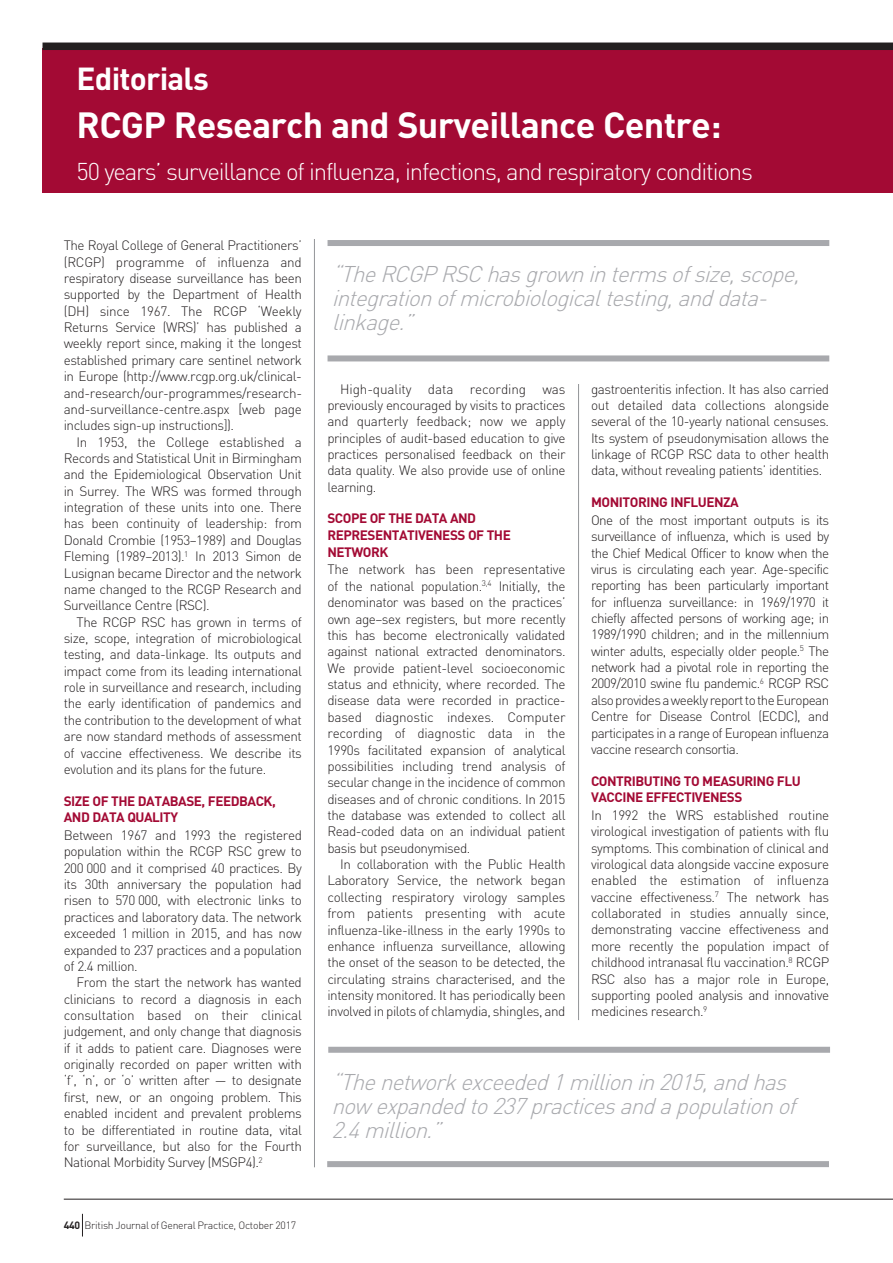
<style>
.page{position:relative;width:893px;height:1263px;background:#fff}
.page>*{position:absolute;margin:0;border:0;box-sizing:border-box;transform-origin:0 0}
.t1{font:700 36px "DIN";letter-spacing:-.02em;color:#fff}
.t2{font:700 31.5px "DIN";letter-spacing:-.025em;color:#fff}
.t3{font:300 24px "DIN";letter-spacing:-.05em;color:#fff}
.t4{font:italic 300 22.5px/24px "DIN";color:#a8a9ad}
.t5{font:300 13.5px/16.4px "DIN";letter-spacing:-.035em;color:#231f20;text-align:justify}
.t6{font:700 13.5px/16.6px "DIN";letter-spacing:-.035em;color:#a30a34}
.t7{font:300 10.5px "DIN";letter-spacing:-.025em;color:#231f20}
.s1{font-weight:700}
</style>
<div class="page">
<div style="left:43px;top:49px;width:850px;height:144px;background:#a30a34"></div>
<hr style="left:314px;top:239px;width:1px;height:928px;background:#939598">
<hr style="left:578px;top:384px;width:1px;height:636px;background:#939598">
<div style="left:43px;top:43px;width:850px;height:7px;background:#231f20"></div>
<div style="left:328px;top:240px;width:501px;height:6px;background:#a8a9ad"></div>
<div style="left:328px;top:355px;width:501px;height:6px;background:#a8a9ad"></div>
<hr style="left:64px;top:1199px;width:829px;height:1px;background:#231f20">
<svg style="left:82px;top:1214px;width:1px;height:22px"></svg>
<div style="left:328px;top:1047px;width:502px;height:6px;background:#a8a9ad"></div>
<div style="left:327px;top:1161px;width:502px;height:6px;background:#a8a9ad"></div>
<h2 class="t2" style="left:77px;top:58px;width:134px">Editorials</h2>
<h1 class="t1" style="left:77px;top:101px;width:646px">RCGP Research and Surveillance Centre:</h1>
<h3 class="t3" style="left:77px;top:157px;width:678px">50 years’ surveillance of influenza, infections, and respiratory conditions</h3>
<p class="t5" style="left:64px;top:237px;width:240px">The Royal College of General Practitioners’ (RCGP) programme of influenza and respiratory disease surveillance has been supported by the Department of Health (DH) since 1967. The RCGP ‘Weekly Returns Service (WRS)’ has published a weekly report since, making it the longest established primary care sentinel network in Europe (http://www.rcgp.org.uk/clinical&shy;and-research/our-programmes/research&shy;and-surveillance-centre.aspx [web page includes sign-up instructions]).</p>
<p class="t5" style="left:64px;top:433px;width:240px;text-indent:13px">In 1953, the College established a Records and Statistical Unit in Birmingham and the Epidemiological Observation Unit in Surrey. The WRS was formed through integration of these units into one. There has been continuity of leadership: from Donald Crombie (1953–1989) and Douglas Fleming (1989–2013).<sup>1</sup> In 2013 Simon de Lusignan became Director and the network name changed to the RCGP Research and Surveillance Centre (RSC).</p>
<p class="t5" style="left:64px;top:613px;width:240px;text-indent:13px">The RCGP RSC has grown in terms of size, scope, integration of microbiological testing, and data-linkage. Its outputs and impact come from its leading international role in surveillance and research, including the early identification of pandemics and the contribution to the development of what are now standard methods of assessment of vaccine effectiveness. We describe its evolution and its plans for the future.</p>
<p class="t6" style="left:64px;top:792px;width:214px">SIZE OF THE DATABASE, FEEDBACK,<br>AND DATA QUALITY</p>
<p class="t5" style="left:64px;top:827px;width:240px">Between 1967 and 1993 the registered population within the RCGP RSC grew to 200 000 and it comprised 40 practices. By its 30th anniversary the population had risen to 570 000, with electronic links to practices and laboratory data. The network exceeded 1 million in 2015, and has now expanded to 237 practices and a population of 2.4 million.</p>
<p class="t5" style="left:64px;top:974px;width:240px;text-indent:13px">From the start the network has wanted clinicians to record a diagnosis in each consultation based on their clinical judgement, and only change that diagnosis if it adds to patient care. Diagnoses were originally recorded on paper written with ‘f’, ‘n’, or ‘o’ written after — to designate first, new, or an ongoing problem. This enabled incident and prevalent problems to be differentiated in routine data, vital for surveillance, but also for the Fourth National Morbidity Survey (MSGP4).<sup>2</sup></p>
<p class="t7" style="left:64px;top:1219px;width:234px"><span class="s1">440</span> British Journal of General Practice, October 2017</p>
<h3 class="t4" style="left:332px;top:262px;width:476px">“TheRCGPRSChasgrownintermsofsize,scope, integrationofmicrobiologicaltesting,anddata&shy;linkage.”</h3>
<p class="t5" style="left:327px;top:380px;width:240px;text-indent:13px">High-quality data recording was previously encouraged by visits to practices and quarterly feedback; now we apply principles of audit-based education to give practices personalised feedback on their data quality. We also provide use of online learning.</p>
<p class="t6" style="left:327px;top:510px;width:185px">SCOPE OF THE DATA AND<br>REPRESENTATIVENESS OF THE<br>NETWORK</p>
<p class="t5" style="left:327px;top:561px;width:240px">The network has been representative of the national population.<sup>3,4</sup> Initially, the denominator was based on the practices’ own age–sex registers, but more recently this has become electronically validated against national extracted denominators.<br>We provide patient-level socioeconomic status and ethnicity, where recorded. The disease data were recorded in practice&shy;based diagnostic indexes. Computer recording of diagnostic data in the 1990s facilitated expansion of analytical possibilities including trend analysis of secular change in the incidence of common diseases and of chronic conditions. In 2015 the database was extended to collect all Read-coded data on an individual patient basis but pseudonymised.</p>
<p class="t5" style="left:327px;top:856px;width:240px;text-indent:13px">In collaboration with the Public Health Laboratory Service, the network began collecting respiratory virology samples from patients presenting with acute influenza-like-illness in the early 1990s to enhance influenza surveillance, allowing the onset of the season to be detected, the circulating strains characterised, and the intensity monitored. It has periodically been involved in pilots of chlamydia, shingles, and</p>
<p class="t5" style="left:591px;top:380px;width:240px">gastroenteritis infection. It has also carried out detailed data collections alongside several of the 10-yearly national censuses.<br>Its system of pseudonymisation allows the linkage of RCGP RSC data to other health data, without revealing patients’ identities.</p>
<p class="t6" style="left:591px;top:493px;width:149px">MONITORING INFLUENZA</p>
<p class="t5" style="left:591px;top:512px;width:240px">One of the most important outputs is its surveillance of influenza, which is used by the Chief Medical Officer to know when the virus is circulating each year. Age-specific reporting has been particularly important for influenza surveillance: in 1969/1970 it chiefly affected persons of working age; in 1989/1990 children; and in the millennium winter adults, especially older people.<sup>5</sup> The network had a pivotal role in reporting the 2009/2010 swine flu pandemic.<sup>6</sup> RCGP RSC also provides a weekly report to the European Centre for Disease Control (ECDC), and participates in a range of European influenza vaccine research consortia.</p>
<p class="t6" style="left:591px;top:772px;width:211px">CONTRIBUTING TO MEASURING FLU<br>VACCINE EFFECTIVENESS</p>
<p class="t5" style="left:591px;top:807px;width:240px">In 1992 the WRS established routine virological investigation of patients with flu symptoms. This combination of clinical and virological data alongside vaccine exposure enabled the estimation of influenza vaccine effectiveness.<sup>7</sup> The network has collaborated in studies annually since, demonstrating vaccine effectiveness and more recently the population impact of childhood intranasal flu vaccination.<sup>8</sup> RCGP RSC also has a major role in Europe, supporting pooled analysis and innovative medicines research.<sup>9</sup></p>
<h3 class="t4" style="left:331px;top:1069px;width:473px">“Thenetworkexceeded1 millionin2015,andhas now expandedto237practicesandapopulationof<br>2.4 million.”</h3>
</div>
